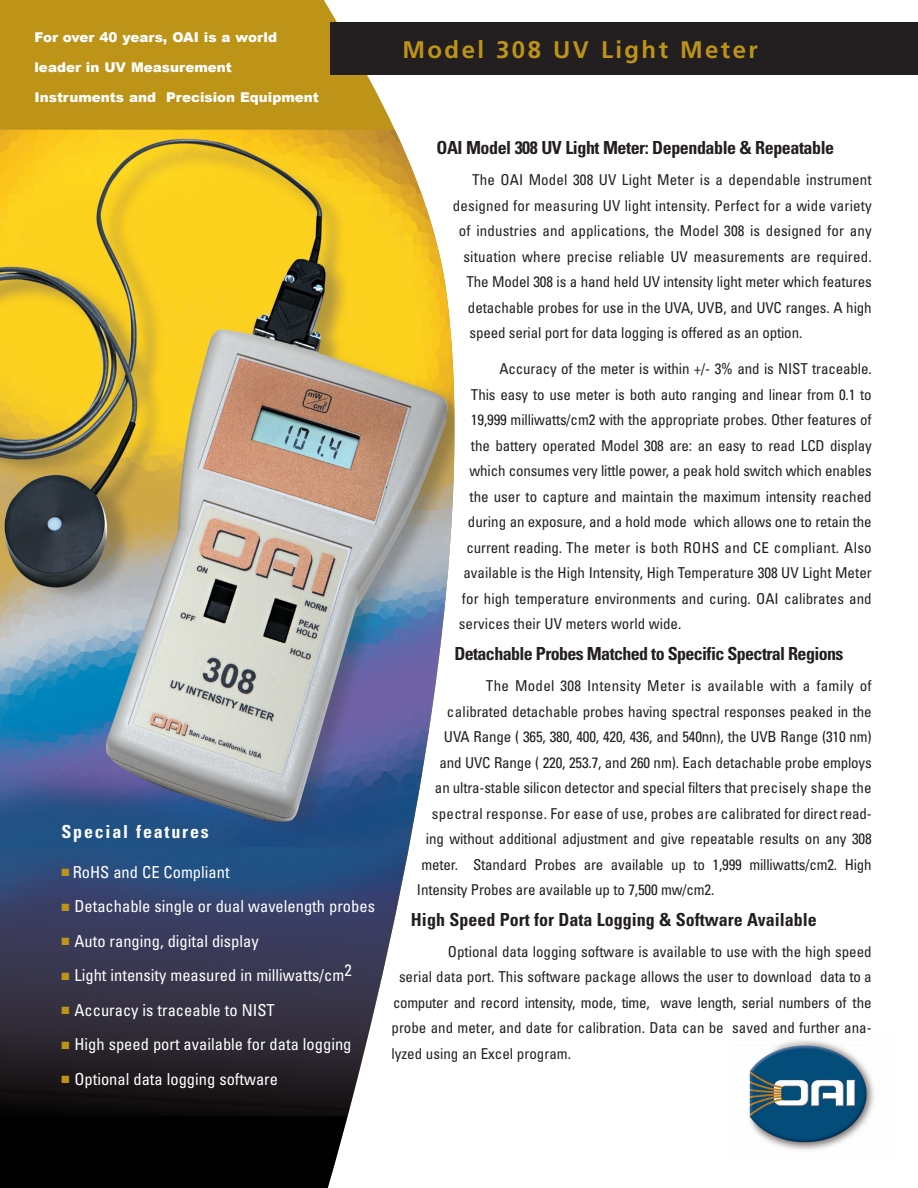
<style>
.page{position:relative;width:918px;height:1188px;background:#fff}
.page>*{position:absolute;margin:0;border:0;box-sizing:border-box;transform-origin:0 0}
.t1{font:700 24px "Frutiger";letter-spacing:.1em;color:#bd9418}
.t2{font:700 condensed 18px "Univers";letter-spacing:-.025em;color:#231f20}
.t3{font:700 condensed 18px "Univers";color:#231f20}
.t4{font:700 condensed 18px "Univers";letter-spacing:.1em;color:#fff}
.t5{font:condensed 16.5px "Univers";color:#fff}
.t6{font:condensed 15px "Univers";letter-spacing:-.01em;color:#231f20}
.t7{font:condensed 15px "Univers";letter-spacing:.01em;color:#231f20}
.t8{font:condensed 15px "Univers";letter-spacing:.02em;color:#231f20}
.t9{font:condensed 15px "Univers";letter-spacing:.015em;color:#231f20}
.t10{font:900 13.5px "Arial";color:#fff}
.s1{color:#bd9418}
</style>
<div class="page">
<img style="left:749px;top:1040px;width:125px;height:110px">
<div style="left:0;top:0;width:395px;height:130px;background:#bd9418"></div>
<img style="left:0;top:130px;width:455px;height:1058px">
<div style="left:330px;top:22px;width:588px;height:53px;background:#231f20"></div>
<p class="t10" style="left:34px;top:30px;width:244px">For over 40 years, OAI is a world</p>
<p class="t10" style="left:34px;top:60px;width:199px">leader in UV Measurement</p>
<p class="t10" style="left:34px;top:90px;width:286px">Instruments and Precision Equipment</p>
<p class="t4" style="left:61px;top:820px;width:149px">Special features</p>
<p class="t5" style="left:61px;top:861px;width:170px"><span class="s1">■</span> RoHS and CE Compliant</p>
<p class="t5" style="left:61px;top:896px;width:315px"><span class="s1">■</span> Detachable single or dual wavelength probes</p>
<p class="t5" style="left:61px;top:930px;width:199px"><span class="s1">■</span> Auto ranging, digital display</p>
<p class="t5" style="left:61px;top:965px;width:292px"><span class="s1">■</span> Light intensity measured in milliwatts/cm2</p>
<p class="t5" style="left:61px;top:999px;width:215px"><span class="s1">■</span> Accuracy is traceable to NIST</p>
<p class="t5" style="left:61px;top:1034px;width:292px"><span class="s1">■</span> High speed port available for data logging</p>
<p class="t5" style="left:61px;top:1068px;width:218px"><span class="s1">■</span> Optional data logging software</p>
<p class="t1" style="left:402px;top:36px;width:357px">Model 308 UV Light Meter</p>
<p class="t2" style="left:436px;top:137px;width:399px">OAI Model 308 UV Light Meter: Dependable &amp; Repeatable</p>
<p class="t7" style="left:472px;top:170px;width:401px">The OAI Model 308 UV Light Meter is a dependable instrument</p>
<p class="t7" style="left:453px;top:196px;width:420px">designed for measuring UV light intensity. Perfect for a wide variety</p>
<p class="t7" style="left:459px;top:221px;width:414px">of industries and applications, the Model 308 is designed for any</p>
<p class="t7" style="left:463px;top:247px;width:410px">situation where precise reliable UV measurements are required.</p>
<p class="t6" style="left:466px;top:272px;width:407px">The Model 308 is a hand held UV intensity light meter which features</p>
<p class="t6" style="left:468px;top:298px;width:405px">detachable probes for use in the UVA, UVB, and UVC ranges. A high</p>
<p class="t6" style="left:469px;top:323px;width:334px">speed serial port for data logging is offered as an option.</p>
<p class="t6" style="left:499px;top:359px;width:374px">Accuracy of the meter is within +/- 3% and is NIST traceable.</p>
<p class="t6" style="left:471px;top:385px;width:402px">This easy to use meter is both auto ranging and linear from 0.1 to</p>
<p class="t6" style="left:471px;top:410px;width:402px">19,999 milliwatts/cm2 with the appropriate probes. Other features of</p>
<p class="t6" style="left:471px;top:436px;width:402px">the battery operated Model 308 are: an easy to read LCD display</p>
<p class="t6" style="left:469px;top:461px;width:404px">which consumes very little power, a peak hold switch which enables</p>
<p class="t6" style="left:469px;top:487px;width:404px">the user to capture and maintain the maximum intensity reached</p>
<p class="t6" style="left:468px;top:512px;width:405px">during an exposure, and a hold mode which allows one to retain the</p>
<p class="t8" style="left:466px;top:538px;width:407px">current reading. The meter is both ROHS and CE compliant. Also</p>
<p class="t6" style="left:463px;top:563px;width:410px">available is the High Intensity, High Temperature 308 UV Light Meter</p>
<p class="t6" style="left:462px;top:589px;width:411px">for high temperature environments and curing. OAI calibrates and</p>
<p class="t6" style="left:459px;top:614px;width:224px">services their UV meters world wide.</p>
<p class="t2" style="left:454px;top:643px;width:390px">Detachable Probes Matched to Specific Spectral Regions</p>
<p class="t8" style="left:486px;top:676px;width:387px">The Model 308 Intensity Meter is available with a family of</p>
<p class="t6" style="left:447px;top:702px;width:426px">calibrated detachable probes having spectral responses peaked in the</p>
<p class="t6" style="left:444px;top:727px;width:429px">UVA Range ( 365, 380, 400, 420, 436, and 540nn), the UVB Range (310 nm)</p>
<p class="t6" style="left:439px;top:753px;width:434px">and UVC Range ( 220, 253.7, and 260 nm). Each detachable probe employs</p>
<p class="t6" style="left:435px;top:778px;width:438px">an ultra-stable silicon detector and special filters that precisely shape the</p>
<p class="t9" style="left:432px;top:804px;width:441px">spectral response. For ease of use, probes are calibrated for direct read-</p>
<p class="t6" style="left:426px;top:829px;width:447px">ing without additional adjustment and give repeatable results on any 308</p>
<p class="t6" style="left:421px;top:855px;width:452px">meter. Standard Probes are available up to 1,999 milliwatts/cm2. High</p>
<p class="t6" style="left:417px;top:880px;width:299px">Intensity Probes are available up to 7,500 mw/cm2.</p>
<p class="t3" style="left:411px;top:909px;width:407px">High Speed Port for Data Logging &amp; Software Available</p>
<p class="t6" style="left:448px;top:942px;width:425px">Optional data logging software is available to use with the high speed</p>
<p class="t6" style="left:399px;top:968px;width:474px">serial data port. This software package allows the user to download data to a</p>
<p class="t6" style="left:393px;top:993px;width:480px">computer and record intensity, mode, time, wave length, serial numbers of the</p>
<p class="t6" style="left:392px;top:1019px;width:482px">probe and meter, and date for calibration. Data can be saved and further ana-</p>
<p class="t6" style="left:392px;top:1044px;width:181px">lyzed using an Excel program.</p>
</div>
